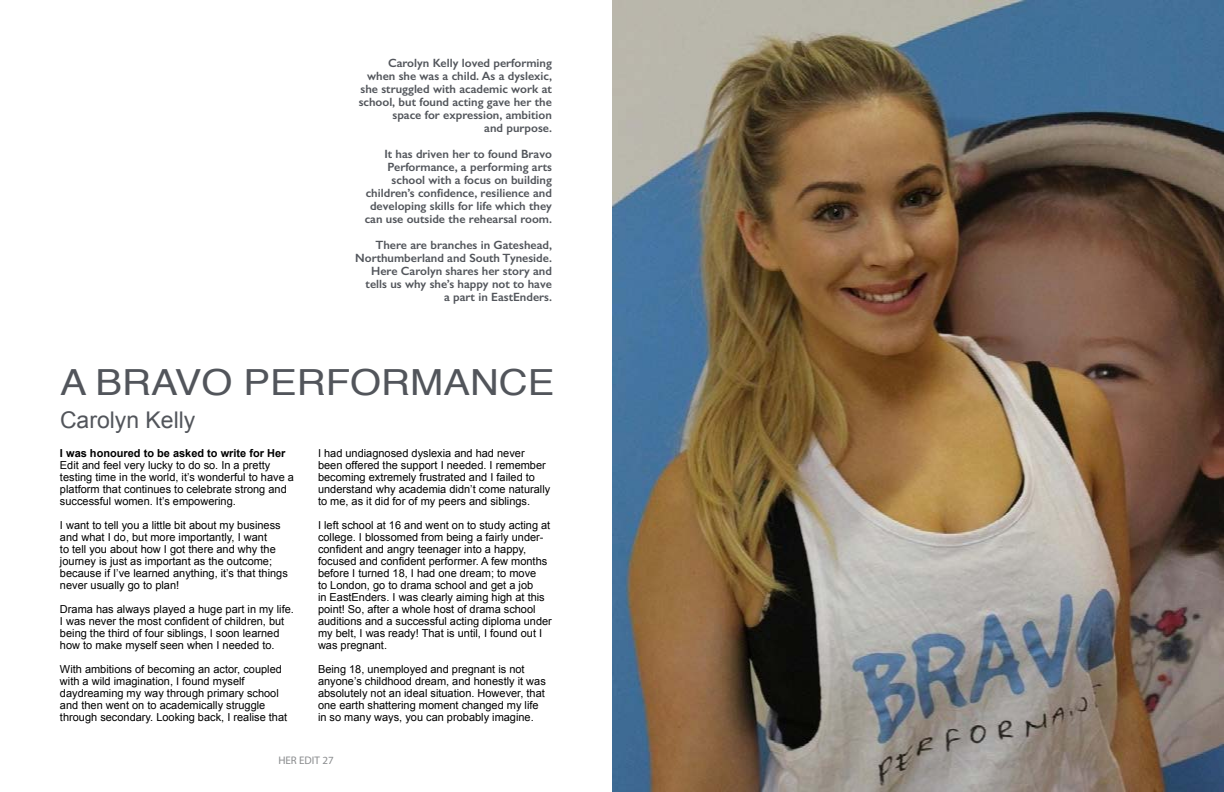
<style>
.page{position:relative;width:1224px;height:792px;background:#fff}
.page>*{position:absolute;margin:0;border:0;box-sizing:border-box;transform-origin:0 0}
.t1{font:36px "Helvetica";color:#52555b;scale:1.11 1}
.t2{font:23px "Arial";color:#52555b}
.t3{font:600 12px/13px "Gill Sans";color:#52555b;text-align:right}
.t4{font:11px/12px "Arial";color:#000}
.t5{font:700 11px "Arial";color:#000}
.t6{font:11px "Myriad Pro";color:#8a8c8e}
</style>
<div class="page">
<img style="left:612px;top:0;width:612px;height:792px">
<p class="t3" style="left:359px;top:56px;width:195px">Carolyn Kelly loved performing when she was a child. As a dyslexic, she struggled with academic work at school, but found acting gave her the space for expression, ambition<br>and purpose.</p>
<p class="t3" style="left:365px;top:147px;width:189px">It has driven her to found Bravo Performance, a performing arts school with a focus on building children’s confidence, resilience and developing skills for life which they can use outside the rehearsal room.</p>
<p class="t3" style="left:355px;top:238px;width:198px">There are branches in Gateshead,<br>Northumberland and South Tyneside.<br>Here Carolyn shares her story and tells us why she’s happy not to have<br>a part in EastEnders.</p>
<h1 class="t1" style="left:60px;top:355px;width:447px">A BRAVO PERFORMANCE</h1>
<h2 class="t2" style="left:60px;top:405px;width:137px">Carolyn Kelly</h2>
<p class="t5" style="left:60px;top:446px;width:227px">I was honoured to be asked to write for Her</p>
<p class="t4" style="left:60px;top:459px;width:235px">Edit and feel very lucky to do so. In a pretty testing time in the world, it’s wonderful to have a platform that continues to celebrate strong and successful women. It’s empowering.</p>
<p class="t4" style="left:60px;top:519px;width:229px">I want to tell you a little bit about my business and what I do, but more importantly, I want<br>to tell you about how I got there and why the journey is just as important as the outcome; because if I’ve learned anything, it’s that things never usually go to plan!</p>
<p class="t4" style="left:60px;top:603px;width:235px">Drama has always played a huge part in my life.<br>I was never the most confident of children, but being the third of four siblings, I soon learned how to make myself seen when I needed to.</p>
<p class="t4" style="left:60px;top:663px;width:229px">With ambitions of becoming an actor, coupled with a wild imagination, I found myself daydreaming my way through primary school and then went on to academically struggle through secondary. Looking back, I realise that</p>
<p class="t4" style="left:318px;top:447px;width:234px">I had undiagnosed dyslexia and had never been offered the support I needed. I remember becoming extremely frustrated and I failed to understand why academia didn’t come naturally to me, as it did for of my peers and siblings.</p>
<p class="t4" style="left:318px;top:519px;width:235px">I left school at 16 and went on to study acting at college. I blossomed from being a fairly under&shy;confident and angry teenager into a happy, focused and confident performer. A few months before I turned 18, I had one dream; to move<br>to London, go to drama school and get a job<br>in EastEnders. I was clearly aiming high at this point! So, after a whole host of drama school auditions and a successful acting diploma under my belt, I was ready! That is until, I found out I was pregnant.</p>
<p class="t4" style="left:318px;top:663px;width:229px">Being 18, unemployed and pregnant is not anyone’s childhood dream, and honestly it was absolutely not an ideal situation. However, that one earth shattering moment changed my life in so many ways, you can probably imagine.</p>
<p class="t6" style="left:278px;top:754px;width:57px">HER EDIT 27</p>
</div>
